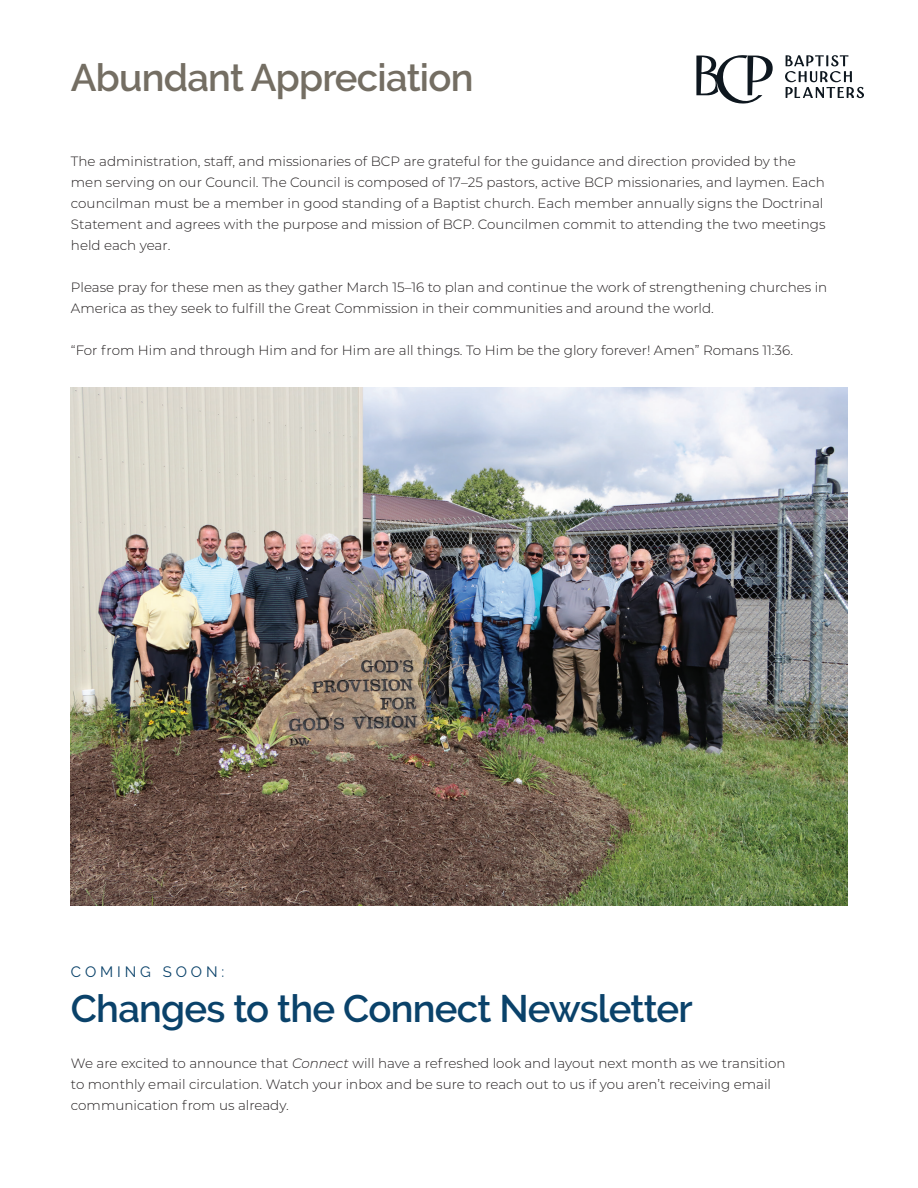
<style>
.page{position:relative;width:918px;height:1188px;background:#fff}
.page>*{position:absolute;margin:0;border:0;box-sizing:border-box;transform-origin:0 0}
.t1{font:600 38.25px "Raleway";letter-spacing:-.02em;color:#0a426a}
.t2{font:600 38.25px "Raleway";letter-spacing:-.02em;color:#746e63}
.t3{font:15px "Raleway";letter-spacing:.26em;color:#0a426a}
.t4{font:300 13.5px/21px "Montserrat";color:#231f20}
.s1{font-style:italic}
</style>
<div class="page">
<svg style="left:696px;top:55px;width:77px;height:49px"></svg>
<svg style="left:785px;top:55px;width:79px;height:43px"></svg>
<img style="left:71px;top:388px;width:776px;height:517px">
<h1 class="t2" style="left:71px;top:56px;width:404px">Abundant Appreciation</h1>
<p class="t4" style="left:71px;top:150px;width:756px">The administration, staff, and missionaries of BCP are grateful for the guidance and direction provided by the men serving on our Council. The Council is composed of 17–25 pastors, active BCP missionaries, and laymen. Each councilman must be a member in good standing of a Baptist church. Each member annually signs the Doctrinal Statement and agrees with the purpose and mission of BCP. Councilmen commit to attending the two meetings held each year.</p>
<p class="t4" style="left:71px;top:276px;width:758px">Please pray for these men as they gather March 15–16 to plan and continue the work of strengthening churches in<br>America as they seek to fulfill the Great Commission in their communities and around the world.</p>
<p class="t4" style="left:71px;top:339px;width:724px">“For from Him and through Him and for Him are all things. To Him be the glory forever! Amen” Romans 11:36.</p>
<p class="t3" style="left:71px;top:963px;width:155px">COMING SOON:</p>
<h1 class="t1" style="left:71px;top:986px;width:623px">Changes to the Connect Newsletter</h1>
<p class="t4" style="left:71px;top:1052px;width:716px">We are excited to announce that <span class="s1">Connect</span> will have a refreshed look and layout next month as we transition to monthly email circulation. Watch your inbox and be sure to reach out to us if you aren’t receiving email communication from us already.</p>
</div>
